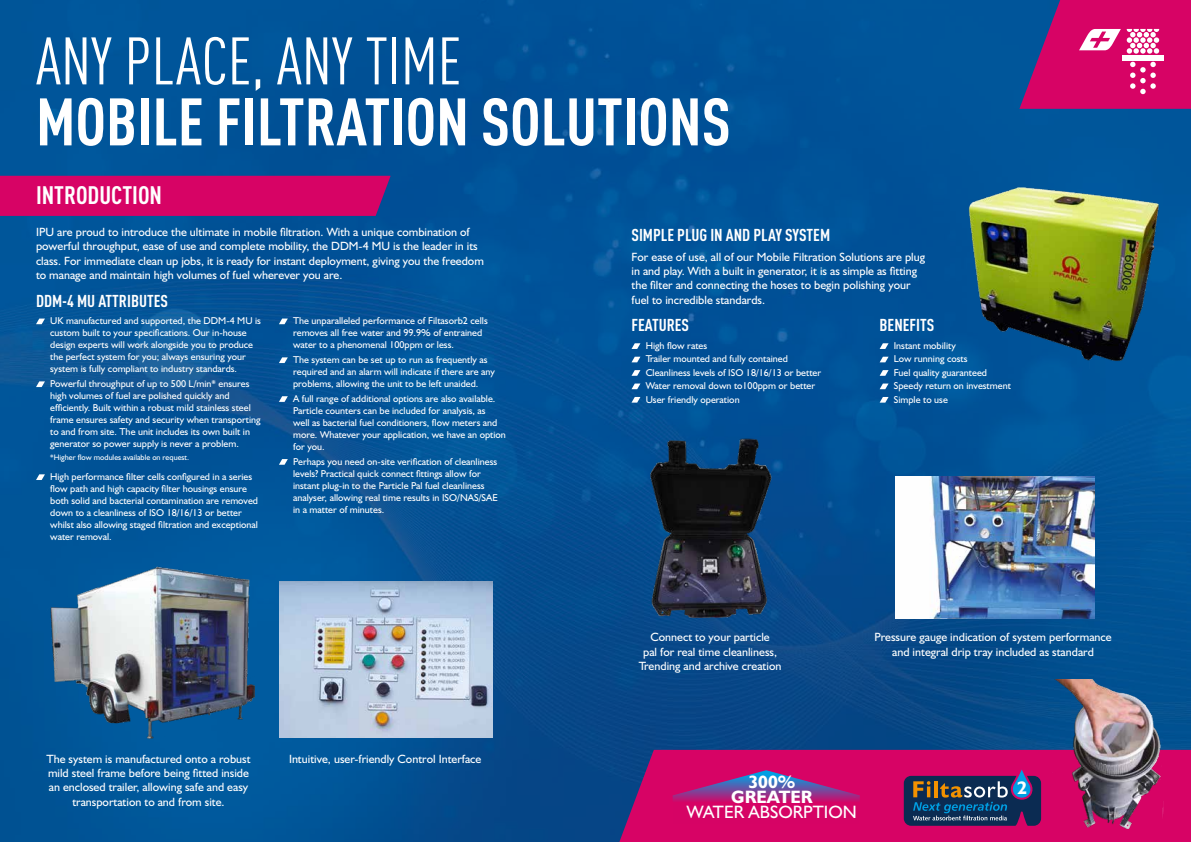
<style>
.page{position:relative;width:1191px;height:842px;background:#00529d}
.page>*{position:absolute;margin:0;border:0;box-sizing:border-box;transform-origin:0 0}
.t1{font:700 66px "DIN Cond";color:#fff}
.t2{font:66px "DIN Cond";color:#fff}
.t3{font:700 25px "DIN Cond";color:#fff}
.t4{font:700 18.3px "Humanist 521 BT";color:#fff}
.t5{font:18px "Humanist 521 BT";color:#fff}
.t6{font:700 18px/15px "Humanist 521 BT";color:#fff;text-align:center}
.t7{font:700 17px "DIN Cond";color:#fff}
.t8{font:12px/14.4px "Humanist 521 BT";color:#fff;text-align:center}
.t9{font:10px/12px "Humanist 521 BT";color:#fff}
.t10{font:8px "Humanist 521 BT";color:#fff}
</style>
<div class="page">
<img style="left:651px;top:437px;width:122px;height:180px">
<img style="left:895px;top:476px;width:199px;height:142px">
<img style="left:280px;top:581px;width:212px;height:156px">
<img style="left:50px;top:566px;width:204px;height:173px">
<div style="left:0;top:176px;width:391px;height:40px;background:#d70365"></div>
<svg style="left:1019px;top:0;width:172px;height:109px"></svg>
<svg style="left:36px;top:319px;width:9px;height:5px"></svg>
<svg style="left:36px;top:381px;width:9px;height:6px"></svg>
<svg style="left:36px;top:474px;width:9px;height:6px"></svg>
<svg style="left:279px;top:319px;width:9px;height:5px"></svg>
<svg style="left:279px;top:357px;width:9px;height:6px"></svg>
<svg style="left:279px;top:396px;width:9px;height:6px"></svg>
<svg style="left:279px;top:459px;width:9px;height:6px"></svg>
<svg style="left:631px;top:343px;width:9px;height:6px"></svg>
<svg style="left:631px;top:357px;width:9px;height:5px"></svg>
<svg style="left:631px;top:370px;width:9px;height:6px"></svg>
<svg style="left:631px;top:383px;width:9px;height:6px"></svg>
<svg style="left:631px;top:397px;width:9px;height:6px"></svg>
<svg style="left:879px;top:343px;width:9px;height:6px"></svg>
<svg style="left:880px;top:357px;width:8px;height:5px"></svg>
<svg style="left:879px;top:370px;width:9px;height:6px"></svg>
<svg style="left:879px;top:383px;width:9px;height:6px"></svg>
<svg style="left:879px;top:397px;width:9px;height:6px"></svg>
<img style="left:958px;top:187px;width:226px;height:181px">
<svg style="left:619px;top:750px;width:572px;height:92px;fill:#d70365"></svg>
<svg style="left:903px;top:769px;width:138px;height:57px"></svg>
<img style="left:1050px;top:680px;width:141px;height:148px">
<svg style="left:672px;top:770px;width:187px;height:54px"></svg>
<h1 class="t2" style="left:36px;top:23px;width:427px">ANY PLACE, ANY TIME</h1>
<h1 class="t1" style="left:36px;top:82px;width:696px">MOBILE FILTRATION SOLUTIONS</h1>
<h2 class="t3" style="left:36px;top:180px;width:127px">INTRODUCTION</h2>
<p class="t8" style="left:36px;top:224px;width:449px;text-align:left">IPU are proud to introduce the ultimate in mobile filtration. With a unique combination of powerful throughput, ease of use and complete mobility, the DDM-4 MU is the leader in its class. For immediate clean up jobs, it is ready for instant deployment, giving you the freedom to manage and maintain high volumes of fuel wherever you are.</p>
<h3 class="t7" style="left:36px;top:290px;width:133px">DDM-4 MU ATTRIBUTES</h3>
<p class="t9" style="left:50px;top:315px;width:212px">UK manufactured and supported, the DDM-4 MU is custom built to your specifications. Our in-house design experts will work alongside you to produce the perfect system for you; always ensuring your system is fully compliant to industry standards.</p>
<p class="t9" style="left:50px;top:377px;width:212px">Powerful throughput of up to 500 L/min* ensures high volumes of fuel are polished quickly and efficiently. Built within a robust mild stainless steel frame ensures safety and security when transporting to and from site. The unit includes its own built in generator so power supply is never a problem.</p>
<p class="t10" style="left:50px;top:452px;width:140px">*Higher flow modules available on request.</p>
<p class="t9" style="left:50px;top:470px;width:209px">High performance filter cells configured in a series flow path and high capacity filter housings ensure both solid and bacterial contamination are removed down to a cleanliness of ISO 18/16/13 or better whilst also allowing staged filtration and exceptional water removal.</p>
<p class="t9" style="left:293px;top:315px;width:196px">The unparalleled performance of Filtasorb2 cells removes all free water and 99.9% of entrained water to a phenomenal 100ppm or less.</p>
<p class="t9" style="left:293px;top:353px;width:203px">The system can be set up to run as frequently as required and an alarm will indicate if there are any problems, allowing the unit to be left unaided.</p>
<p class="t9" style="left:293px;top:392px;width:214px">A full range of additional options are also available.<br>Particle counters can be included for analysis, as<br>well as bacterial fuel conditioners, flow meters and more. Whatever your application, we have an option for you.</p>
<p class="t9" style="left:293px;top:455px;width:206px">Perhaps you need on-site verification of cleanliness levels? Practical quick connect fittings allow for instant plug-in to the Particle Pal fuel cleanliness analyser, allowing real time results in ISO/NAS/SAE in a matter of minutes.</p>
<p class="t8" style="left:46px;top:751px;width:206px">The system is manufactured onto a robust mild steel frame before being fitted inside an enclosed trailer, allowing safe and easy transportation to and from site.</p>
<p class="t8" style="left:289px;top:751px;width:194px">Intuitive, user-friendly Control Interface</p>
<h3 class="t7" style="left:631px;top:224px;width:200px">SIMPLE PLUG IN AND PLAY SYSTEM</h3>
<p class="t8" style="left:631px;top:249px;width:295px;text-align:left">For ease of use, all of our Mobile Filtration Solutions are plug in and play. With a built in generator, it is as simple as fitting the filter and connecting the hoses to begin polishing your fuel to incredible standards.</p>
<h3 class="t7" style="left:631px;top:315px;width:59px">FEATURES</h3>
<p class="t9" style="left:645px;top:339px;width:177px;line-height:13.4px">High flow rates<br>Trailer mounted and fully contained<br>Cleanliness levels of ISO 18/16/13 or better<br>Water removal down to100ppm or better<br>User friendly operation</p>
<h3 class="t7" style="left:879px;top:315px;width:56px">BENEFITS</h3>
<p class="t9" style="left:893px;top:339px;width:119px;line-height:13.4px">Instant mobility<br>Low running costs<br>Fuel quality guaranteed<br>Speedy return on investment<br>Simple to use</p>
<p class="t8" style="left:639px;top:630px;width:144px">Connect to your particle<br>pal for real time cleanliness,<br>Trending and archive creation</p>
<p class="t8" style="left:874px;top:630px;width:239px">Pressure gauge indication of system performance and integral drip tray included as standard</p>
<h3 class="t6" style="left:731px;top:774px;width:83px">300%<br>GREATER</h3>
<h3 class="t5" style="left:687px;top:801px;width:171px">WATER ABSORPTION</h3>
<h3 class="t4" style="left:1017px;top:776px;width:11px">2</h3>
</div>
